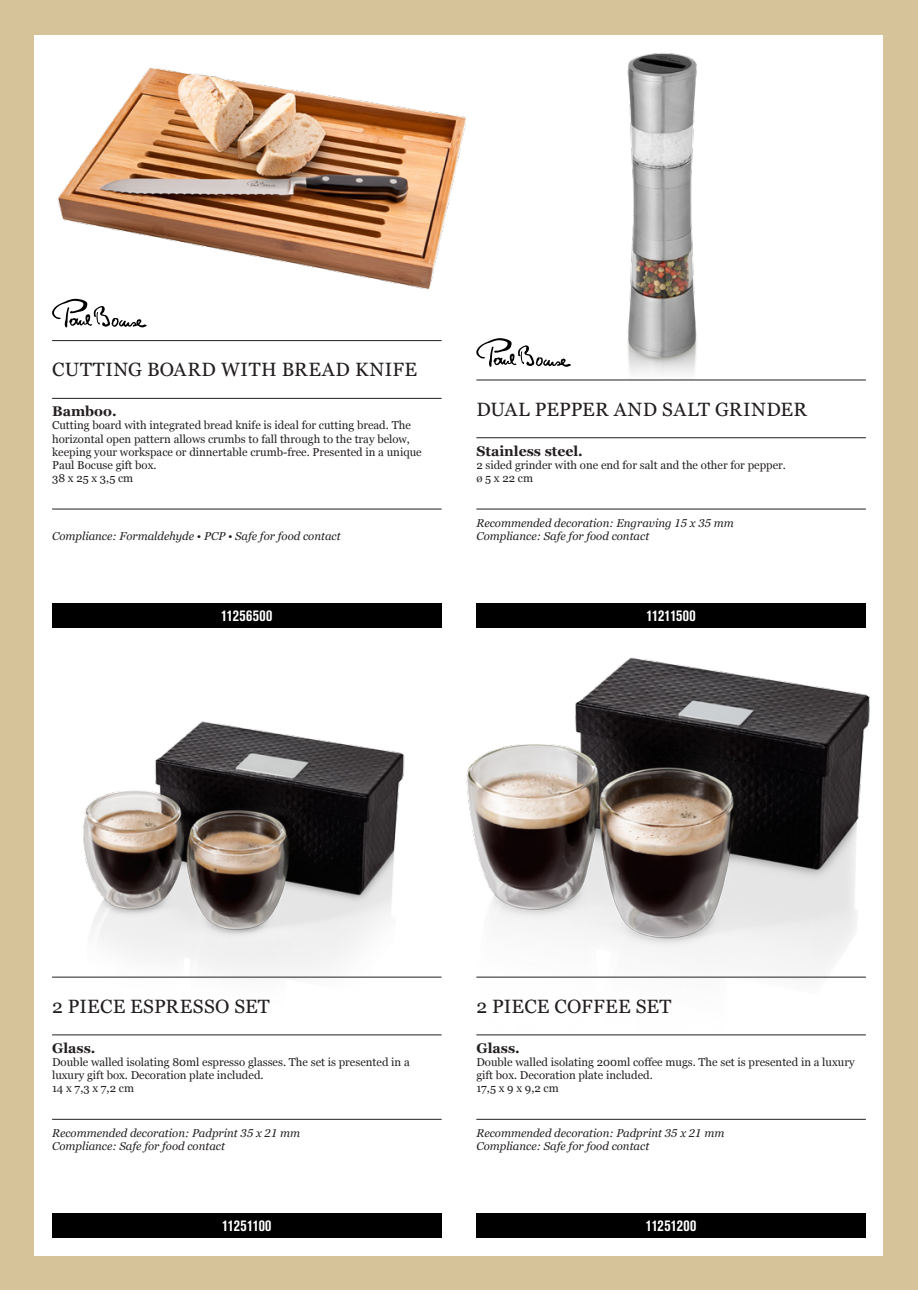
<style>
.page{position:relative;width:918px;height:1290px;background:#d6c399}
.page>*{position:absolute;margin:0;border:0;box-sizing:border-box;transform-origin:0 0}
.t1{font:19.25px "Georgia";letter-spacing:.025em;color:#231f20}
.t2{font:700 condensed 15.75px "Akzidenz Grotesk Pro";letter-spacing:-.02em;color:#fff}
.t3{font:700 condensed 15.75px "Akzidenz Grotesk Pro";letter-spacing:.015em;color:#fff}
.t4{font:700 14px "Georgia";color:#231f20}
.t5{font:11.38px/13.1px "Georgia";color:#231f20}
.t6{font:italic 11.38px/13.1px "Georgia Pro";color:#231f20}
</style>
<div class="page">
<div style="left:35px;top:35px;width:848px;height:1220px;background:#fff"></div>
<img style="left:500px;top:657px;width:370px;height:320px">
<img style="left:34px;top:697px;width:466px;height:320px">
<img style="left:618px;top:53px;width:87px;height:328px">
<svg style="left:476px;top:338px;width:95px;height:29px"></svg>
<hr style="left:476px;top:379px;width:390px;height:1px;background:#231f20">
<hr style="left:476px;top:437px;width:390px;height:1px;background:#231f20">
<hr style="left:476px;top:509px;width:390px;height:1px;background:#231f20">
<div style="left:476px;top:603px;width:390px;height:25px;background:#000"></div>
<svg style="left:52px;top:300px;width:95px;height:27px"></svg>
<hr style="left:52px;top:340px;width:389px;height:1px;background:#231f20">
<hr style="left:52px;top:398px;width:389px;height:1px;background:#231f20">
<hr style="left:52px;top:509px;width:389px;height:1px;background:#231f20">
<div style="left:52px;top:603px;width:389px;height:25px;background:#000"></div>
<hr style="left:52px;top:977px;width:389px;height:1px;background:#231f20">
<hr style="left:52px;top:1034px;width:389px;height:1px;background:#231f20">
<hr style="left:52px;top:1119px;width:389px;height:1px;background:#231f20">
<div style="left:52px;top:1213px;width:389px;height:25px;background:#000"></div>
<hr style="left:476px;top:977px;width:390px;height:1px;background:#231f20">
<hr style="left:476px;top:1034px;width:390px;height:1px;background:#231f20">
<hr style="left:476px;top:1119px;width:390px;height:1px;background:#231f20">
<div style="left:476px;top:1213px;width:390px;height:25px;background:#000"></div>
<img style="left:58px;top:68px;width:408px;height:232px">
<h1 class="t1" style="left:52px;top:358px;width:366px">Cutting board with bread knife</h1>
<p class="t4" style="left:52px;top:402px;width:66px">Bamboo.</p>
<p class="t5" style="left:52px;top:419px;width:371px">Cutting board with integrated bread knife is ideal for cutting bread. The horizontal open pattern allows crumbs to fall through to the tray below, keeping your workspace or dinnertable crumb-free. Presented in a unique Paul Bocuse gift box.<br>38 x 25 x 3,5 cm</p>
<p class="t6" style="left:52px;top:530px;width:290px">Compliance: Formaldehyde • PCP • Safe for food contact</p>
<h2 class="t3" style="left:221px;top:605px;width:53px">11256500</h2>
<h1 class="t1" style="left:476px;top:397px;width:332px">Dual pepper and salt grinder</h1>
<p class="t4" style="left:476px;top:442px;width:108px">Stainless steel.</p>
<p class="t5" style="left:476px;top:458px;width:311px">2 sided grinder with one end for salt and the other for pepper. ø 5 x 22 cm</p>
<p class="t6" style="left:476px;top:517px;width:259px">Recommended decoration: Engraving 15 x 35 mm<br>Compliance: Safe for food contact</p>
<h2 class="t2" style="left:646px;top:605px;width:51px">11211500</h2>
<h1 class="t1" style="left:52px;top:994px;width:214px">2 piece espresso set</h1>
<p class="t4" style="left:52px;top:1039px;width:45px">Glass.</p>
<p class="t5" style="left:52px;top:1056px;width:359px">Double walled isolating 80ml espresso glasses. The set is presented in a luxury gift box. Decoration plate included.<br>14 x 7,3 x 7,2 cm</p>
<p class="t6" style="left:52px;top:1127px;width:250px">Recommended decoration: Padprint 35 x 21 mm<br>Compliance: Safe for food contact</p>
<h2 class="t2" style="left:222px;top:1215px;width:51px">11251100</h2>
<h1 class="t1" style="left:476px;top:994px;width:191px">2 piece coffee set</h1>
<p class="t4" style="left:476px;top:1039px;width:45px">Glass.</p>
<p class="t5" style="left:476px;top:1056px;width:380px">Double walled isolating 200ml coffee mugs. The set is presented in a luxury gift box. Decoration plate included.<br>17,5 x 9 x 9,2 cm</p>
<p class="t6" style="left:476px;top:1127px;width:250px">Recommended decoration: Padprint 35 x 21 mm<br>Compliance: Safe for food contact</p>
<h2 class="t3" style="left:646px;top:1215px;width:52px">11251200</h2>
</div>
